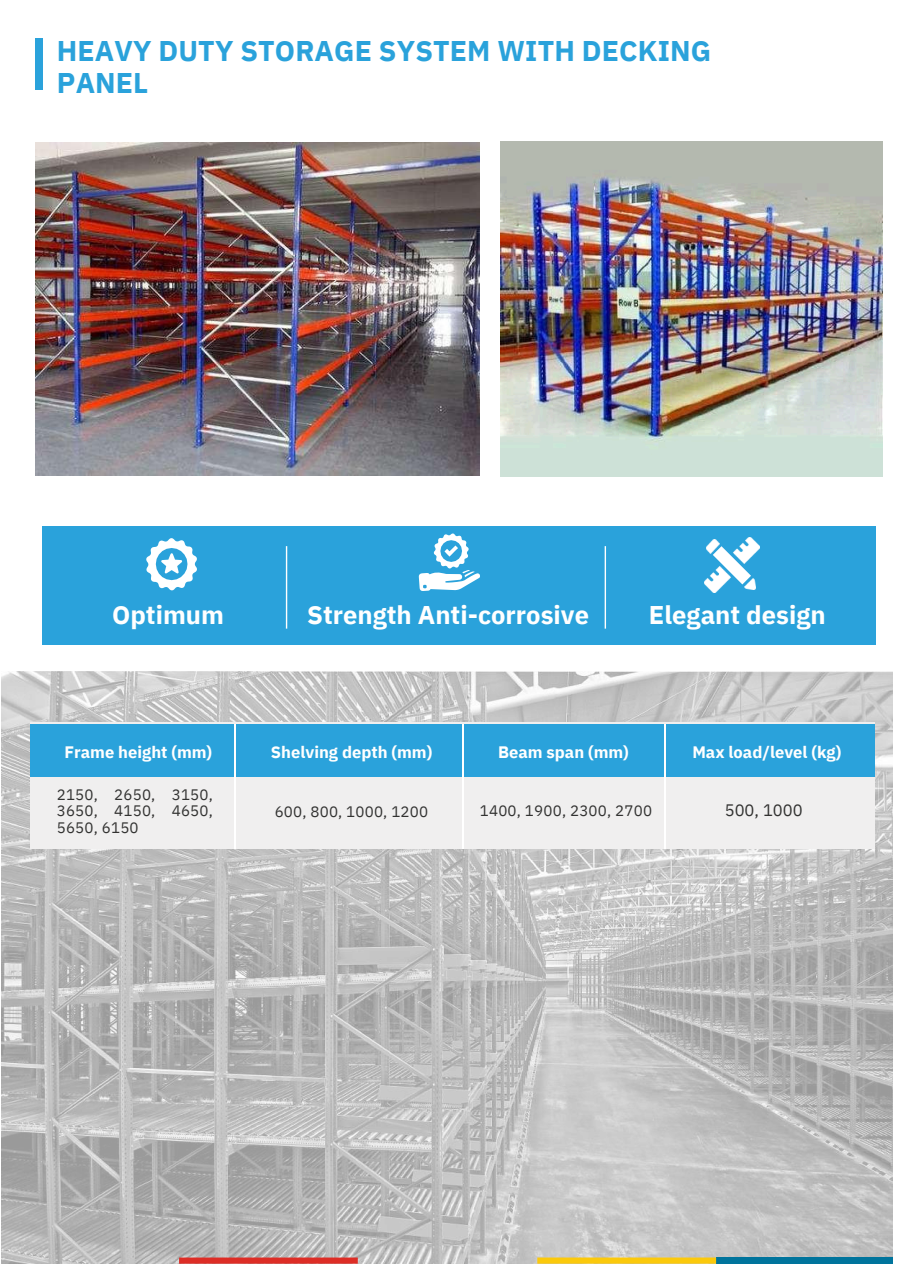
<style>
.page{position:relative;width:918px;height:1264px;background:#fff}
.page>*{position:absolute;margin:0;border:0;box-sizing:border-box;transform-origin:0 0}
.t1{font:700 28.5px/32.7px "IBM Plex Sans";letter-spacing:.005em;color:#2aa2db}
.t2{font:700 25.5px "IBM Plex Sans";color:#fff}
.t3{font:700 16.5px "IBM Plex Sans";color:#fff}
.t4{font:16.5px "IBM Plex Sans";color:#323231}
.t5{font:15.15px/16.8px "IBM Plex Sans";letter-spacing:.01em;color:#323231;text-align:justify}
</style>
<div class="page">
<img style="left:1px;top:671px;width:891px;height:591px">
<div style="left:179px;top:1257px;width:179px;height:6px;background:#dd2d26"></div>
<div style="left:31px;top:724px;width:203px;height:53px;background:#2aa2db"></div>
<div style="left:235px;top:724px;width:228px;height:53px;background:#2aa2db"></div>
<div style="left:464px;top:724px;width:200px;height:53px;background:#2aa2db"></div>
<div style="left:666px;top:724px;width:209px;height:53px;background:#2aa2db"></div>
<hr style="left:31px;top:722px;width:203px;height:2px;background:#f0efef">
<hr style="left:235px;top:722px;width:228px;height:2px;background:#f0efef">
<hr style="left:464px;top:722px;width:200px;height:2px;background:#f0efef">
<hr style="left:666px;top:722px;width:209px;height:2px;background:#f0efef">
<hr style="left:234px;top:724px;width:1px;height:53px;background:#fff">
<hr style="left:463px;top:724px;width:1px;height:53px;background:#fff">
<hr style="left:664px;top:724px;width:2px;height:53px;background:#fff">
<div style="left:31px;top:777px;width:203px;height:71px;background:#f0efef"></div>
<div style="left:235px;top:777px;width:228px;height:71px;background:#f0efef"></div>
<div style="left:464px;top:777px;width:200px;height:71px;background:#f0efef"></div>
<div style="left:666px;top:777px;width:209px;height:71px;background:#f0efef"></div>
<hr style="left:234px;top:777px;width:1px;height:71px;background:#fff">
<hr style="left:463px;top:777px;width:1px;height:71px;background:#fff">
<hr style="left:664px;top:777px;width:2px;height:71px;background:#fff">
<div style="left:716px;top:1257px;width:177px;height:6px;background:#00749c"></div>
<div style="left:537px;top:1257px;width:179px;height:6px;background:#fbc90c"></div>
<img style="left:36px;top:143px;width:444px;height:333px">
<img style="left:500px;top:142px;width:383px;height:334px">
<div style="left:36px;top:38px;width:7px;height:52px;background:#2aa2db"></div>
<div style="left:43px;top:525px;width:833px;height:119px;background:#2aa2db"></div>
<hr style="left:286px;top:546px;width:1px;height:82px;background:#fff">
<hr style="left:605px;top:546px;width:1px;height:82px;background:#fff">
<svg style="left:146px;top:533px;width:334px;height:58px"></svg>
<img style="left:704px;top:537px;width:55px;height:55px">
<svg style="left:713px;top:546px;width:43px;height:43px"></svg>
<img style="left:706px;top:540px;width:14px;height:13px">
<h2 class="t1" style="left:57px;top:34px;width:656px">HEAVY DUTY STORAGE SYSTEM WITH DECKING<br>PANEL</h2>
<h3 class="t2" style="left:112px;top:598px;width:113px">Optimum</h3>
<p class="t2" style="left:307px;top:598px;width:283px">Strength Anti-corrosive</p>
<p class="t2" style="left:649px;top:598px;width:178px">Elegant design</p>
<h2 class="t3" style="left:64px;top:741px;width:149px">Frame height (mm)</h2>
<p class="t3" style="left:271px;top:741px;width:163px">Shelving depth (mm)</p>
<p class="t3" style="left:498px;top:741px;width:132px">Beam span (mm)</p>
<p class="t5" style="left:57px;top:785px;width:158px">2150, 2650, 3150, 3650, 4150, 4650, 5650, 6150</p>
<p class="t5" style="left:275px;top:802px;width:155px">600, 800, 1000, 1200</p>
<p class="t5" style="left:480px;top:802px;width:174px">1400, 1900, 2300, 2700</p>
<p class="t3" style="left:692px;top:741px;width:150px">Max load/level (kg)</p>
<h3 class="t4" style="left:725px;top:798px;width:79px">500, 1000</h3>
</div>
